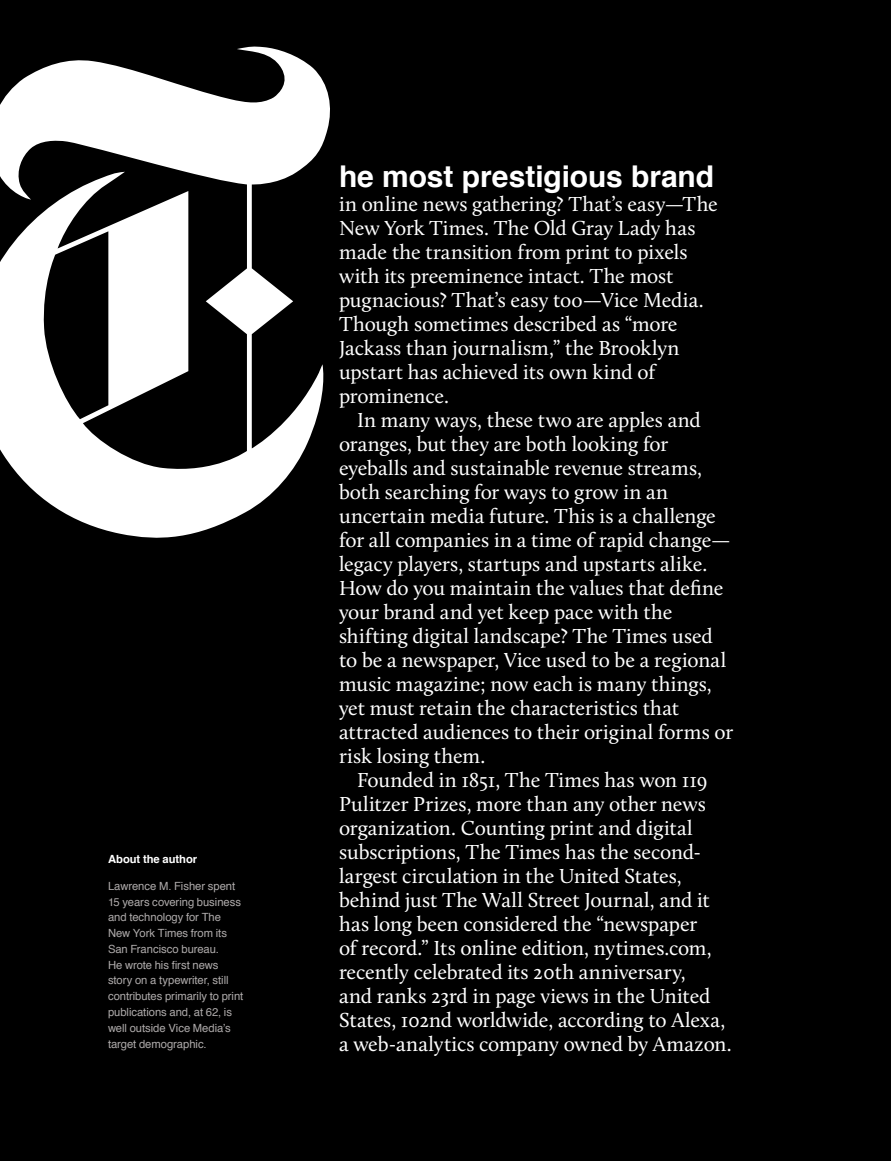
<style>
.page{position:relative;width:891px;height:1161px;background:#000}
.page>*{position:absolute;margin:0;border:0;box-sizing:border-box;transform-origin:0 0}
.t1{font:700 30px "Helvetica";letter-spacing:-.005em;color:#fff}
.t2{font:21px/24px "Calluna";letter-spacing:-.005em;color:#fff}
.t3{font:11.25px/15.8px "Helvetica";letter-spacing:-.005em;color:#aeaaaa}
.t4{font:700 11.25px "Helvetica";letter-spacing:-.005em;color:#fff}
</style>
<div class="page">
<svg style="left:0;top:46px;width:330px;height:492px;fill:#fff"></svg>
<p class="t4" style="left:108px;top:850px;width:91px">About the author</p>
<p class="t3" style="left:108px;top:878px;width:137px">Lawrence M. Fisher spent<br>15 years covering business and technology for The<br>New York Times from its<br>San Francisco bureau.<br>He wrote his first news story on a typewriter, still contributes primarily to print publications and, at 62, is well outside Vice Media’s target demographic.</p>
<h1 class="t1" style="left:339px;top:153px;width:377px">he most prestigious brand</h1>
<p class="t2" style="left:339px;top:192px;width:380px">in online news gathering? That’s easy—The New York Times. The Old Gray Lady has made the transition from print to pixels with its preeminence intact. The most pugnacious? That’s easy too—Vice Media.<br>Though sometimes described as “more Jackass than journalism,” the Brooklyn upstart has achieved its own kind of prominence.</p>
<p class="t2" style="left:339px;top:408px;width:396px;text-indent:18px">In many ways, these two are apples and oranges, but they are both looking for eyeballs and sustainable revenue streams, both searching for ways to grow in an uncertain media future. This is a challenge for all companies in a time of rapid change— legacy players, startups and upstarts alike.<br>How do you maintain the values that define your brand and yet keep pace with the shifting digital landscape? The Times used to be a newspaper, Vice used to be a regional music magazine; now each is many things, yet must retain the characteristics that attracted audiences to their original forms or risk losing them.</p>
<p class="t2" style="left:339px;top:768px;width:394px;text-indent:18px">Founded in 1851, The Times has won 119<br>Pulitzer Prizes, more than any other news organization. Counting print and digital subscriptions, The Times has the second&shy;largest circulation in the United States, behind just The Wall Street Journal, and it has long been considered the “newspaper<br>of record.” Its online edition, nytimes.com, recently celebrated its 20th anniversary,<br>and ranks 23rd in page views in the United States, 102nd worldwide, according to Alexa, a web-analytics company owned by Amazon.</p>
</div>
